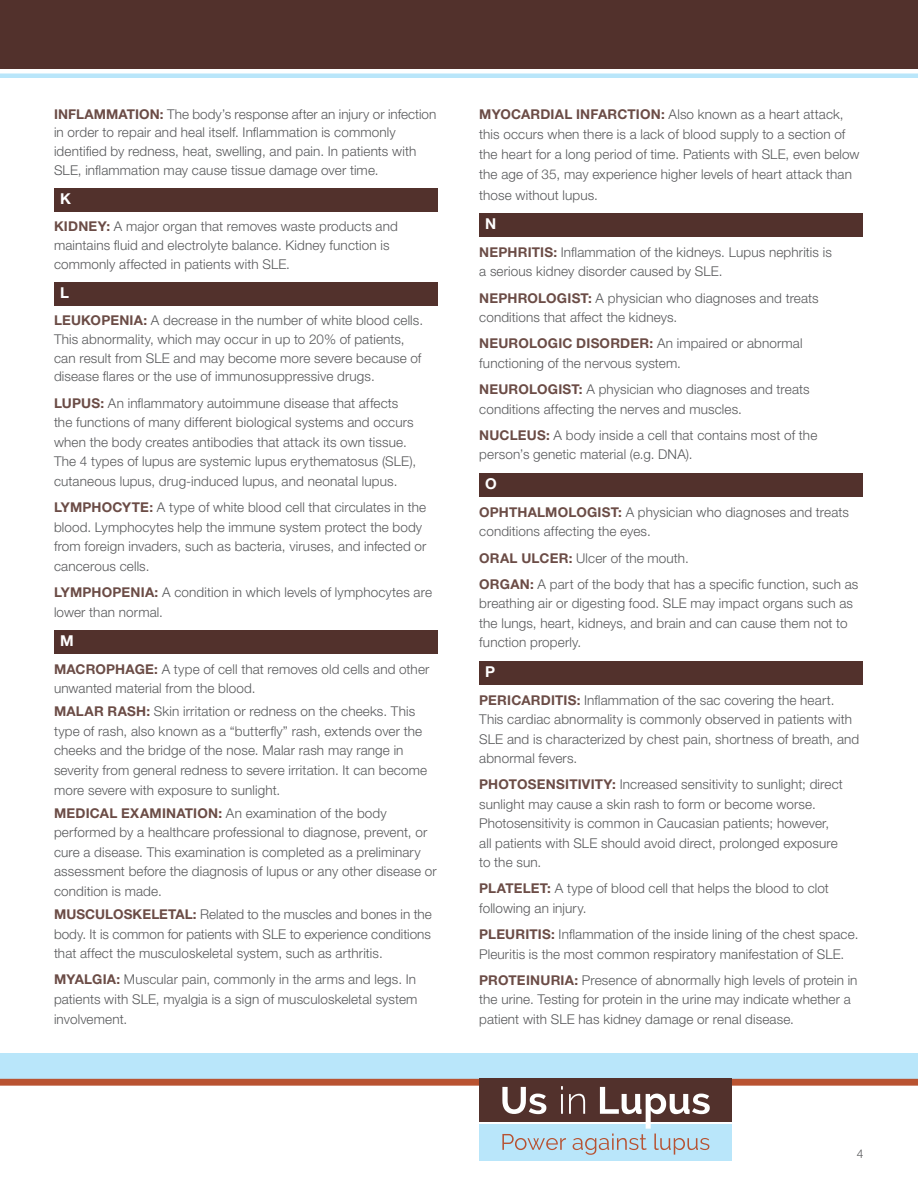
<style>
.page{position:relative;width:918px;height:1188px;background:#fff}
.page>*{position:absolute;margin:0;border:0;box-sizing:border-box;transform-origin:0 0}
.t1{font:700 15px "Helvetica Neue";color:#fff}
.t2{font:300 13.5px/19.5px "Helvetica Neue";letter-spacing:.01em;color:#58595b}
.t3{font:300 12px "Helvetica Neue";color:#58595b}
.s1{font-weight:700;color:#6b4c46}
</style>
<div class="page">
<div style="left:0;top:0;width:918px;height:69px;background:#52312c"></div>
<hr style="left:0;top:74px;width:918px;height:4px;background:#b9e6fa">
<div style="left:0;top:1053px;width:918px;height:29px;background:#b9e6fa"></div>
<div style="left:0;top:1079px;width:918px;height:7px;background:#b95331"></div>
<div style="left:480px;top:1123px;width:252px;height:38px;background:#b9e6fa"></div>
<div style="left:480px;top:1079px;width:252px;height:43px;background:#52312c"></div>
<hr style="left:480px;top:1122px;width:252px;height:2px;background:#fff">
<svg style="left:502px;top:1086px;width:208px;height:69px"></svg>
<div style="left:54px;top:188px;width:384px;height:24px;background:#52312c"></div>
<div style="left:54px;top:282px;width:384px;height:23px;background:#52312c"></div>
<div style="left:54px;top:630px;width:384px;height:23px;background:#52312c"></div>
<div style="left:479px;top:213px;width:384px;height:24px;background:#52312c"></div>
<div style="left:479px;top:473px;width:384px;height:24px;background:#52312c"></div>
<div style="left:479px;top:661px;width:384px;height:23px;background:#52312c"></div>
<p class="t2" style="left:54px;top:104px;width:384px;line-height:18.8px"><span class="s1">INFLAMMATION:</span> The body’s response after an injury or infection in order to repair and heal itself. Inflammation is commonly identified by redness, heat, swelling, and pain. In patients with SLE, inflammation may cause tissue damage over time.</p>
<p class="t1" style="left:60px;top:190px;width:12px">K</p>
<p class="t2" style="left:54px;top:217px;width:345px;line-height:18.8px"><span class="s1">KIDNEY:</span> A major organ that removes waste products and maintains fluid and electrolyte balance. Kidney function is commonly affected in patients with SLE.</p>
<p class="t1" style="left:60px;top:283px;width:10px">L</p>
<p class="t2" style="left:54px;top:310px;width:371px;line-height:18.8px"><span class="s1">LEUKOPENIA:</span> A decrease in the number of white blood cells.<br>This abnormality, which may occur in up to 20% of patients, can result from SLE and may become more severe because of disease flares or the use of immunosuppressive drugs.</p>
<p class="t2" style="left:54px;top:393px;width:364px"><span class="s1">LUPUS:</span> An inflammatory autoimmune disease that affects the functions of many different biological systems and occurs when the body creates antibodies that attack its own tissue.<br>The 4 types of lupus are systemic lupus erythematosus (SLE), cutaneous lupus, drug-induced lupus, and neonatal lupus.</p>
<p class="t2" style="left:54px;top:497px;width:374px"><span class="s1">LYMPHOCYTE:</span> A type of white blood cell that circulates in the blood. Lymphocytes help the immune system protect the body from foreign invaders, such as bacteria, viruses, and infected or cancerous cells.</p>
<p class="t2" style="left:54px;top:582px;width:380px"><span class="s1">LYMPHOPENIA:</span> A condition in which levels of lymphocytes are lower than normal.</p>
<p class="t1" style="left:60px;top:631px;width:15px">M</p>
<p class="t2" style="left:54px;top:659px;width:377px"><span class="s1">MACROPHAGE:</span> A type of cell that removes old cells and other unwanted material from the blood.</p>
<p class="t2" style="left:54px;top:702px;width:375px"><span class="s1">MALAR RASH:</span> Skin irritation or redness on the cheeks. This type of rash, also known as a “butterfly” rash, extends over the cheeks and the bridge of the nose. Malar rash may range in severity from general redness to severe irritation. It can become more severe with exposure to sunlight.</p>
<p class="t2" style="left:54px;top:803px;width:384px"><span class="s1">MEDICAL EXAMINATION:</span> An examination of the body performed by a healthcare professional to diagnose, prevent, or cure a disease. This examination is completed as a preliminary assessment before the diagnosis of lupus or any other disease or condition is made.</p>
<p class="t2" style="left:54px;top:904px;width:379px;text-align:justify"><span class="s1">MUSCULOSKELETAL:</span> Related to the muscles and bones in the body. It is common for patients with SLE to experience conditions that affect the musculoskeletal system, such as arthritis.</p>
<p class="t2" style="left:54px;top:970px;width:365px;text-align:justify"><span class="s1">MYALGIA:</span> Muscular pain, commonly in the arms and legs. In patients with SLE, myalgia is a sign of musculoskeletal system involvement.</p>
<p class="t2" style="left:479px;top:103px;width:382px;line-height:20.2px"><span class="s1">MYOCARDIAL INFARCTION:</span> Also known as a heart attack, this occurs when there is a lack of blood supply to a section of the heart for a long period of time. Patients with SLE, even below the age of 35, may experience higher levels of heart attack than those without lupus.</p>
<p class="t1" style="left:485px;top:215px;width:13px">N</p>
<p class="t2" style="left:479px;top:242px;width:354px"><span class="s1">NEPHRITIS:</span> Inflammation of the kidneys. Lupus nephritis is a serious kidney disorder caused by SLE.</p>
<p class="t2" style="left:479px;top:288px;width:341px"><span class="s1">NEPHROLOGIST:</span> A physician who diagnoses and treats conditions that affect the kidneys.</p>
<p class="t2" style="left:479px;top:334px;width:325px"><span class="s1">NEUROLOGIC DISORDER:</span> An impaired or abnormal functioning of the nervous system.</p>
<p class="t2" style="left:479px;top:379px;width:332px"><span class="s1">NEUROLOGIST:</span> A physician who diagnoses and treats conditions affecting the nerves and muscles.</p>
<p class="t2" style="left:479px;top:425px;width:340px"><span class="s1">NUCLEUS:</span> A body inside a cell that contains most of the person’s genetic material (e.g. DNA).</p>
<p class="t1" style="left:485px;top:474px;width:13px">O</p>
<p class="t2" style="left:479px;top:502px;width:371px"><span class="s1">OPHTHALMOLOGIST:</span> A physician who diagnoses and treats conditions affecting the eyes.</p>
<p class="t2" style="left:479px;top:544px;width:381px;line-height:26.2px"><span class="s1">ORAL ULCER:</span> Ulcer of the mouth.<br><span class="s1">ORGAN:</span> A part of the body that has a specific function, such as</p>
<p class="t2" style="left:479px;top:593px;width:375px">breathing air or digesting food. SLE may impact organs such as the lungs, heart, kidneys, and brain and can cause them not to function properly.</p>
<p class="t1" style="left:485px;top:662px;width:12px">P</p>
<p class="t2" style="left:479px;top:690px;width:382px"><span class="s1">PERICARDITIS:</span> Inflammation of the sac covering the heart.<br>This cardiac abnormality is commonly observed in patients with SLE and is characterized by chest pain, shortness of breath, and abnormal fevers.</p>
<p class="t2" style="left:479px;top:774px;width:365px"><span class="s1">PHOTOSENSITIVITY:</span> Increased sensitivity to sunlight; direct sunlight may cause a skin rash to form or become worse.<br>Photosensitivity is common in Caucasian patients; however, all patients with SLE should avoid direct, prolonged exposure to the sun.</p>
<p class="t2" style="left:479px;top:879px;width:351px"><span class="s1">PLATELET:</span> A type of blood cell that helps the blood to clot following an injury.</p>
<p class="t2" style="left:479px;top:924px;width:381px"><span class="s1">PLEURITIS:</span> Inflammation of the inside lining of the chest space.<br>Pleuritis is the most common respiratory manifestation of SLE.</p>
<p class="t2" style="left:479px;top:970px;width:380px"><span class="s1">PROTEINURIA:</span> Presence of abnormally high levels of protein in the urine. Testing for protein in the urine may indicate whether a patient with SLE has kidney damage or renal disease.</p>
<p class="t3" style="left:857px;top:1147px;width:8px">4</p>
</div>
